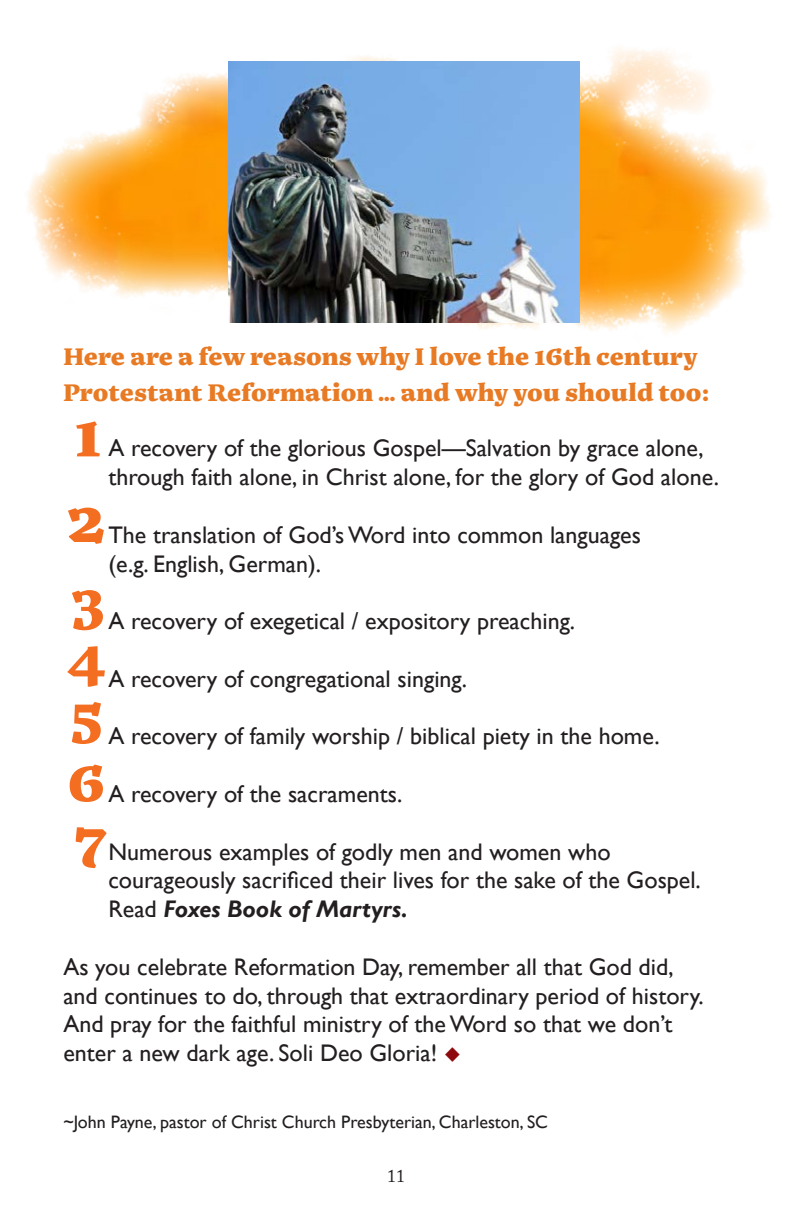
<style>
.page{position:relative;width:792px;height:1224px;background:#fff}
.page>*{position:absolute;margin:0;border:0;box-sizing:border-box;transform-origin:0 0}
.t1{font:900 58px "Noort Display";color:#f36e21}
.t2{font:900 52px "Noort Display";color:#f36e21}
.t3{font:24px/28.8px "Gill Sans";color:#231f20}
.t4{font:900 24px/36px "Noort Display";color:#e87a24}
.t5{font:18px "Gill Sans";color:#231f20}
.t6{font:18px "Adobe Caslon Pro";color:#231f20}
.s1{font-weight:700;font-style:italic}
.s2{color:#8d090d}
</style>
<div class="page">
<img style="left:27px;top:48px;width:744px;height:286px">
<img style="left:229px;top:61px;width:351px;height:261px">
<p class="t4" style="left:63px;top:339px;width:647px">Here are a few reasons why I love the 16th century<br>Protestant Reformation … and why you should too:</p>
<p class="t3" style="left:108px;top:434px;width:612px">A recovery of the glorious Gospel—Salvation by grace alone, through faith alone, in Christ alone, for the glory of God alone.</p>
<p class="t3" style="left:108px;top:521px;width:534px">The translation of God’s Word into common languages (e.g. English, German).</p>
<p class="t3" style="left:108px;top:607px;width:468px">A recovery of exegetical / expository preaching.</p>
<p class="t3" style="left:108px;top:665px;width:360px">A recovery of congregational singing.</p>
<p class="t3" style="left:108px;top:722px;width:553px">A recovery of family worship / biblical piety in the home.</p>
<p class="t3" style="left:108px;top:780px;width:295px">A recovery of the sacraments.</p>
<p class="t3" style="left:108px;top:838px;width:594px">Numerous examples of godly men and women who courageously sacrificed their lives for the sake of the Gospel.<br>Read <span class="s1">Foxes Book of Martyrs.</span></p>
<p class="t3" style="left:63px;top:953px;width:642px">As you celebrate Reformation Day, remember all that God did, and continues to do, through that extraordinary period of history.<br>And pray for the faithful ministry of the Word so that we don’t enter a new dark age. Soli Deo Gloria! <span class="s2">◆</span></p>
<p class="t1" style="left:75px;top:402px;width:29px">1</p>
<p class="t1" style="left:67px;top:488px;width:39px">2</p>
<p class="t2" style="left:71px;top:573px;width:35px">3</p>
<p class="t2" style="left:67px;top:629px;width:40px">4</p>
<p class="t2" style="left:69px;top:686px;width:36px">5</p>
<p class="t2" style="left:67px;top:753px;width:39px">6</p>
<p class="t2" style="left:74px;top:810px;width:34px">7</p>
<p class="t5" style="left:63px;top:1111px;width:486px">~John Payne, pastor of Christ Church Presbyterian, Charleston, SC</p>
<p class="t6" style="left:387px;top:1166px;width:19px">11</p>
</div>
